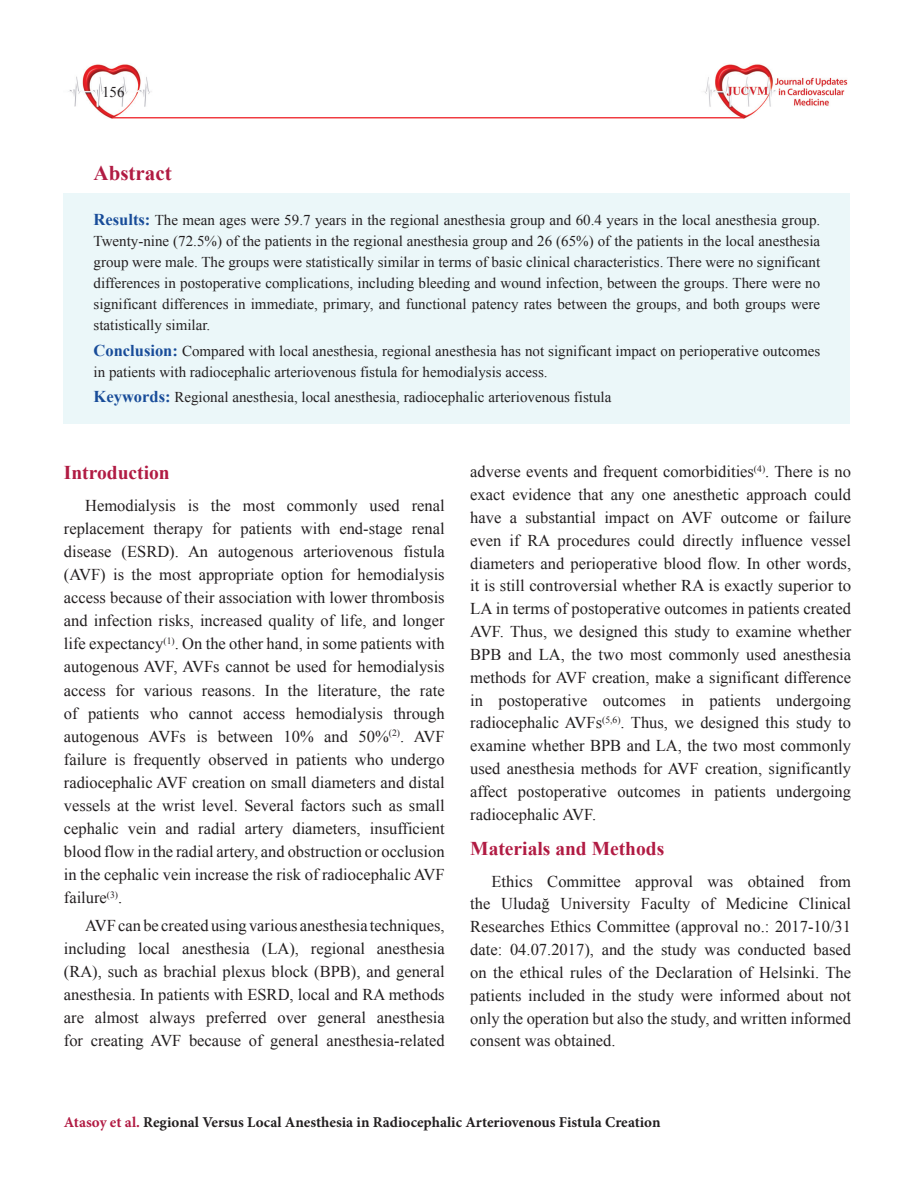
<style>
.page{position:relative;width:915px;height:1191px;background:#fff}
.page>*{position:absolute;margin:0;border:0;box-sizing:border-box;transform-origin:0 0}
.ABSTRACT_BASLIK{font:700 21px "Times New Roman";color:#b11b43}
.ARA_BASLIK{font:700 19.5px "Times New Roman";color:#b11b43}
.YAZI{font:16.5px/23.1px "Times New Roman";color:#231f20;text-align:justify}
.OZET{font:15px/21px "Times New Roman";color:#231f20;text-align:justify}
.t1{font:700 15px "Minion Pro";color:#231f20}
.s1{font-weight:700;font-size:16.5px;color:#184c99}
.s2{color:#b11b43}
</style>
<div class="page">
<img style="left:694px;top:64px;width:154px;height:55px">
<img style="left:68px;top:64px;width:152px;height:55px">
<hr style="left:112px;top:117px;width:631px;height:1px;background:#ee1d23">
<div style="left:64px;top:193px;width:785px;height:230px;background:#ebf7f9"></div>
<p class="OZET" style="left:102px;top:81px;width:24px">156</p>
<p class="ABSTRACT_BASLIK" style="left:94px;top:159px;width:80px">Abstract</p>
<p class="OZET" style="left:94px;top:210px;width:728px"><span class="s1">Results:</span> The mean ages were 59.7 years in the regional anesthesia group and 60.4 years in the local anesthesia group.<br>Twenty-nine (72.5%) of the patients in the regional anesthesia group and 26 (65%) of the patients in the local anesthesia group were male. The groups were statistically similar in terms of basic clinical characteristics. There were no significant differences in postoperative complications, including bleeding and wound infection, between the groups. There were no significant differences in immediate, primary, and functional patency rates between the groups, and both groups were statistically similar.</p>
<p class="OZET" style="left:94px;top:340px;width:728px"><span class="s1">Conclusion:</span> Compared with local anesthesia, regional anesthesia has not significant impact on perioperative outcomes in patients with radiocephalic arteriovenous fistula for hemodialysis access.</p>
<p class="OZET" style="left:94px;top:386px;width:519px"><span class="s1">Keywords:</span> Regional anesthesia, local anesthesia, radiocephalic arteriovenous fistula</p>
<p class="ARA_BASLIK" style="left:64px;top:459px;width:107px">Introduction</p>
<p class="YAZI" style="left:64px;top:493px;width:382px;text-indent:21px">Hemodialysis is the most commonly used renal replacement therapy for patients with end-stage renal disease (ESRD). An autogenous arteriovenous fistula (AVF) is the most appropriate option for hemodialysis access because of their association with lower thrombosis and infection risks, increased quality of life, and longer life expectancy<sup>(1)</sup>. On the other hand, in some patients with autogenous AVF, AVFs cannot be used for hemodialysis access for various reasons. In the literature, the rate of patients who cannot access hemodialysis through autogenous AVFs is between 10% and 50%<sup>(2)</sup>. AVF failure is frequently observed in patients who undergo radiocephalic AVF creation on small diameters and distal vessels at the wrist level. Several factors such as small cephalic vein and radial artery diameters, insufficient blood flow in the radial artery, and obstruction or occlusion in the cephalic vein increase the risk of radiocephalic AVF failure<sup>(3)</sup>.</p>
<p class="YAZI" style="left:64px;top:913px;width:382px;text-indent:21px">AVF can be created using various anesthesia techniques, including local anesthesia (LA), regional anesthesia (RA), such as brachial plexus block (BPB), and general anesthesia. In patients with ESRD, local and RA methods are almost always preferred over general anesthesia for creating AVF because of general anesthesia-related</p>
<p class="YAZI" style="left:470px;top:460px;width:382px">adverse events and frequent comorbidities<sup>(4)</sup>. There is no exact evidence that any one anesthetic approach could have a substantial impact on AVF outcome or failure even if RA procedures could directly influence vessel diameters and perioperative blood flow. In other words, it is still controversial whether RA is exactly superior to LA in terms of postoperative outcomes in patients created AVF. Thus, we designed this study to examine whether BPB and LA, the two most commonly used anesthesia methods for AVF creation, make a significant difference in postoperative outcomes in patients undergoing radiocephalic AVFs<sup>(5,6)</sup>. Thus, we designed this study to examine whether BPB and LA, the two most commonly used anesthesia methods for AVF creation, significantly affect postoperative outcomes in patients undergoing radiocephalic AVF.</p>
<p class="ARA_BASLIK" style="left:470px;top:835px;width:195px">Materials and Methods</p>
<p class="YAZI" style="left:470px;top:869px;width:382px;text-indent:21px">Ethics Committee approval was obtained from the Uludağ University Faculty of Medicine Clinical Researches Ethics Committee (approval no.: 2017-10/31 date: 04.07.2017), and the study was conducted based on the ethical rules of the Declaration of Helsinki. The patients included in the study were informed about not only the operation but also the study, and written informed consent was obtained.</p>
<p class="t1" style="left:64px;top:1111px;width:598px"><span class="s2">Atasoy et al.</span> Regional Versus Local Anesthesia in Radiocephalic Arteriovenous Fistula Creation</p>
</div>
